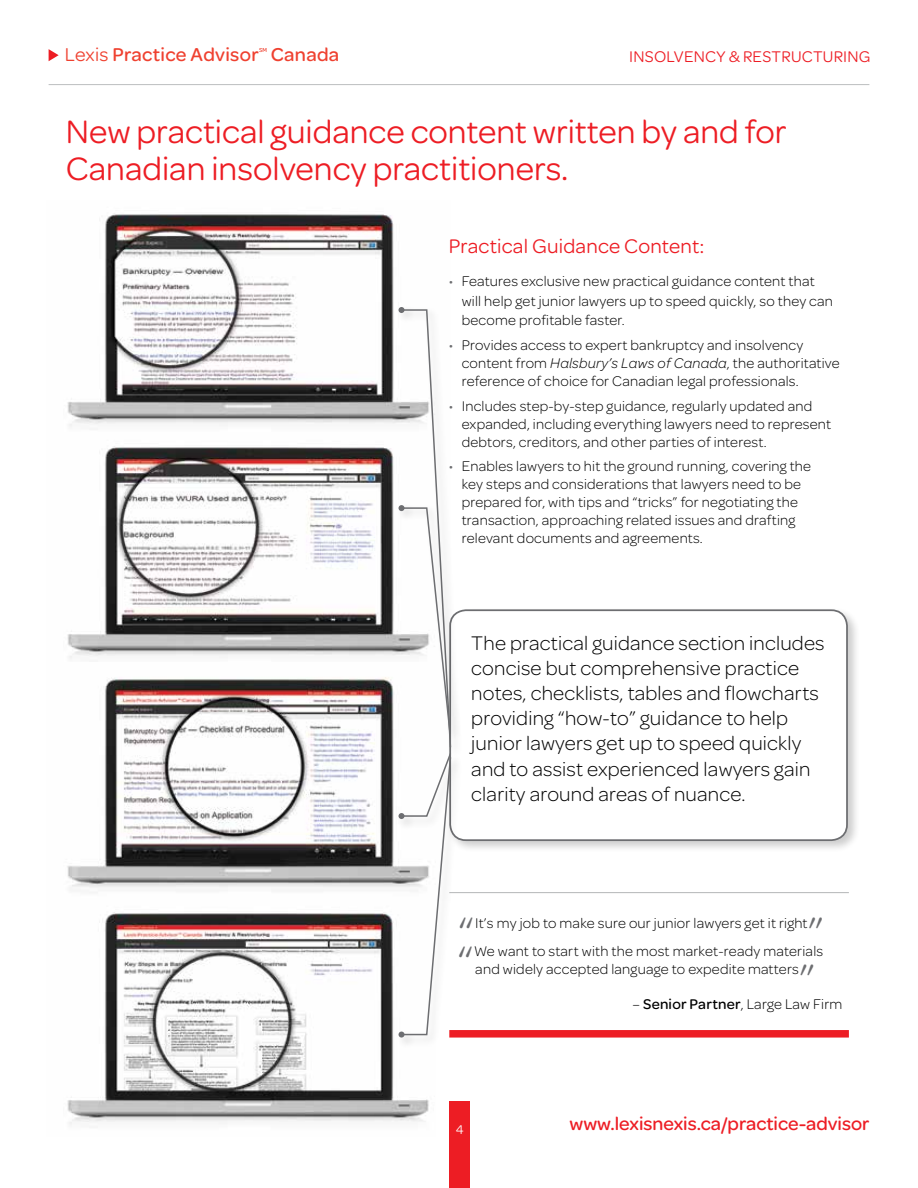
<style>
.page{position:relative;width:918px;height:1188px;background:#fff}
.page>*{position:absolute;margin:0;border:0;box-sizing:border-box;transform-origin:0 0}
.t1{font:300 49.5px "Omnes";color:#6d6e71}
.t2{font:34.5px/37.5px "Omnes";color:#ed1d24}
.t3{font:300 21px/25.2px "Omnes";letter-spacing:.01em;color:#000}
.t4{font:21px "Omnes";letter-spacing:.01em;color:#ed1d24}
.t5{font:500 19.8px "Omnes";letter-spacing:.015em;color:#ef4130}
.t6{font:500 19.5px "Omnes";color:#ed1d24}
.t7{font:16.5px "Omnes";letter-spacing:.015em;color:#ed1d24}
.t8{font:300 15px/18px "Omnes";letter-spacing:.015em;color:#000}
.t9{font:13.5px "Omnes";color:#fff}
.t10{font:500 6.15px "Omnes";color:#ef4130}
.s1{font-weight:400}
.s2{color:#6d6e71}
.s3{font-style:italic}
.s4{font-weight:500}
</style>
<div class="page">
<div style="left:449px;top:1102px;width:21px;height:86px;background:#ed1d24"></div>
<hr style="left:49px;top:84px;width:820px;height:1px;background:#bcbec0">
<svg style="left:49px;top:49px;width:10px;height:12px"></svg>
<img style="left:67px;top:213px;width:329px;height:214px">
<img style="left:67px;top:446px;width:329px;height:213px">
<img style="left:67px;top:677px;width:329px;height:211px">
<img style="left:67px;top:912px;width:362px;height:213px">
<hr style="left:449px;top:892px;width:400px;height:1px;background:#bcbec0">
<div style="left:449px;top:1030px;width:400px;height:8px;background:#ed1d24"></div>
<div style="left:446px;top:606px;width:414px;height:248px;background:#000;opacity:.2"></div>
<div style="left:450px;top:610px;width:397px;height:230px;background:#fff;border-radius:16px"></div>
<div style="left:449px;top:609px;width:399px;height:232px;border:2px solid #6d6e71;border-radius:16px"></div>
<div style="left:396px;top:304px;width:67px;height:455px;background:#fff"></div>
<div style="left:396px;top:503px;width:66px;height:239px;background:#000;opacity:.2"></div>
<div style="left:396px;top:755px;width:67px;height:295px;background:#000;opacity:.2"></div>
<div style="left:396px;top:751px;width:67px;height:80px;background:#fcfcfc"></div>
<svg style="left:399px;top:307px;width:53px;height:731px"></svg>
<h3 class="t5" style="left:65px;top:41px;width:195px"><span class="s1">Lexis</span> Practice Advisor</h3>
<p class="t10" style="left:259px;top:46px;width:10px">SM</p>
<h3 class="t5" style="left:271px;top:41px;width:70px">Canada</h3>
<p class="t7" style="left:629px;top:45px;width:243px">Insolvency &amp; Restructuri ng</p>
<h2 class="t2" style="left:66px;top:111px;width:722px">New practical guidance content written by and for<br>Canadian insolvency practitioners.</h2>
<h3 class="t4" style="left:449px;top:232px;width:257px">Practical Guidance Content:</h3>
<p class="t8" style="left:462px;top:271px;width:373px;line-height:19.5px;text-indent:-13px"><span class="s2">•</span> Features exclusive new practical guidance content that will help get junior lawyers up to speed quickly, so they can become profitable faster.</p>
<p class="t8" style="left:462px;top:336px;width:380px;text-indent:-13px"><span class="s2">•</span> Provides access to expert bankruptcy and insolvency content from <span class="s3">Halsbury’s Laws of Canada</span>, the authoritative reference of choice for Canadian legal professionals.</p>
<p class="t8" style="left:462px;top:396px;width:371px;text-indent:-13px"><span class="s2">•</span> Includes step-by-step guidance, regularly updated and expanded, including everything lawyers need to represent debtors, creditors, and other parties of interest.</p>
<p class="t8" style="left:462px;top:457px;width:351px;text-indent:-13px"><span class="s2">•</span> Enables lawyers to hit the ground running, covering the key steps and considerations that lawyers need to be prepared for, with tips and “tricks” for negotiating the transaction, approaching related issues and drafting relevant documents and agreements.</p>
<p class="t3" style="left:471px;top:630px;width:355px">The practical guidance section includes concise but comprehensive practice notes, checklists, tables and flowcharts providing “how-to” guidance to help junior lawyers get up to speed quickly and to assist experienced lawyers gain clarity around areas of nuance.</p>
<h1 class="t1" style="left:458px;top:901px;width:18px">“</h1>
<p class="t8" style="left:475px;top:913px;width:334px">It’s my job to make sure our junior lawyers get it right</p>
<h1 class="t1" style="left:808px;top:901px;width:18px">”</h1>
<h1 class="t1" style="left:457px;top:930px;width:18px">“</h1>
<p class="t8" style="left:474px;top:942px;width:350px">We want to start with the most market-ready materials and widely accepted language to expedite matters</p>
<h1 class="t1" style="left:799px;top:948px;width:18px">”</h1>
<p class="t8" style="left:633px;top:995px;width:211px">– <span class="s4">Senior Partner</span>, Large Law Firm</p>
<p class="t9" style="left:456px;top:1120px;width:9px">4</p>
<h3 class="t6" style="left:570px;top:1110px;width:301px">www.lexisnexis.ca/practice-advisor</h3>
</div>
